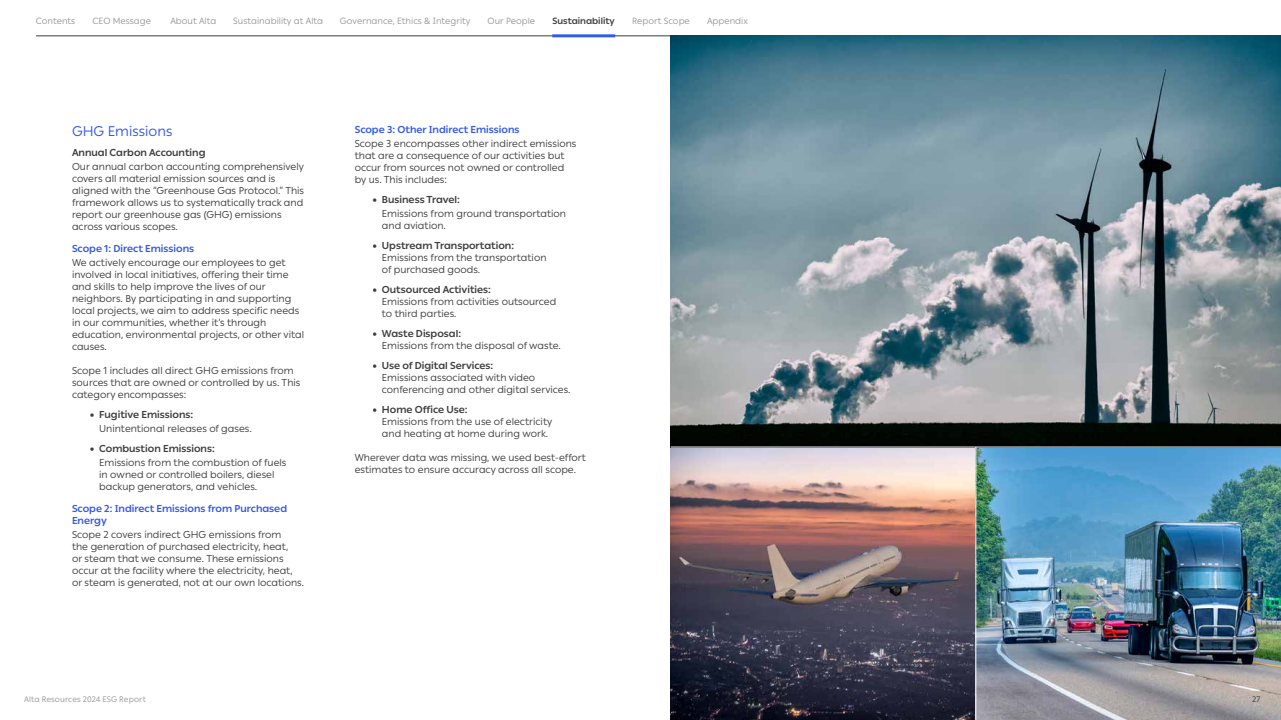
<style>
.page{position:relative;width:1281px;height:720px;background:#fff}
.page>*{position:absolute;margin:0;border:0;box-sizing:border-box;transform-origin:0 0}
.t1{font:14px "Ping L";color:#355ae6}
.t2{font:10px/12px "Ping L";color:#3e3e3e}
.t3{font:700 10px "Ping L";color:#3e3e3e}
.t4{font:700 10px/12px "Ping L";color:#355ae6}
.t5{font:9px "Ping L";color:#999}
.t6{font:700 9px "Ping L";color:#3e3e3e}
.t7{font:8px "Ping L";letter-spacing:.015em;color:#98979d}
.t8{font:8px "Ping L";color:#3e3e3e}
</style>
<div class="page">
<hr style="left:36px;top:36px;width:1244px;height:1px;background:#3e3e3e">
<img style="left:670px;top:448px;width:305px;height:272px">
<img style="left:976px;top:448px;width:304px;height:272px">
<img style="left:670px;top:36px;width:610px;height:411px">
<hr style="left:552px;top:34px;width:63px;height:3px;background:#355ae6">
<p class="t5" style="left:36px;top:14px;width:41px">Contents</p>
<p class="t5" style="left:92px;top:14px;width:60px">CEO Message</p>
<p class="t5" style="left:170px;top:14px;width:48px">About Alta</p>
<p class="t5" style="left:233px;top:14px;width:91px">Sustainability at Alta</p>
<p class="t5" style="left:340px;top:14px;width:132px">Governance, Ethics &amp; Integrity</p>
<p class="t5" style="left:487px;top:14px;width:49px">Our People</p>
<p class="t6" style="left:552px;top:14px;width:64px">Sustainability</p>
<p class="t5" style="left:632px;top:14px;width:59px">Report Scope</p>
<p class="t5" style="left:707px;top:14px;width:42px">Appendix</p>
<h1 class="t1" style="left:72px;top:120px;width:102px">GHG Emissions</h1>
<p class="t3" style="left:72px;top:144px;width:135px">Annual Carbon Accounting</p>
<p class="t2" style="left:72px;top:160px;width:234px">Our annual carbon accounting comprehensively covers all material emission sources and is aligned with the “Greenhouse Gas Protocol.” This framework allows us to systematically track and report our greenhouse gas (GHG) emissions across various scopes.</p>
<p class="t4" style="left:72px;top:242px;width:124px">Scope 1: Direct Emissions</p>
<p class="t2" style="left:72px;top:256px;width:233px">We actively encourage our employees to get involved in local initiatives, offering their time and skills to help improve the lives of our neighbors. By participating in and supporting local projects, we aim to address specific needs in our communities, whether it’s through education, environmental projects, or other vital causes.</p>
<p class="t2" style="left:72px;top:364px;width:230px">Scope 1 includes all direct GHG emissions from sources that are owned or controlled by us. This category encompasses:</p>
<p class="t3" style="left:90px;top:406px;width:105px">• Fugitive Emissions:</p>
<p class="t2" style="left:99px;top:422px;width:154px">Unintentional releases of gases.</p>
<p class="t3" style="left:90px;top:440px;width:126px">• Combustion Emissions:</p>
<p class="t2" style="left:99px;top:456px;width:189px">Emissions from the combustion of fuels in owned or controlled boilers, diesel backup generators, and vehicles.</p>
<p class="t4" style="left:72px;top:502px;width:216px">Scope 2: Indirect Emissions from Purchased<br>Energy</p>
<p class="t2" style="left:72px;top:528px;width:233px">Scope 2 covers indirect GHG emissions from<br>the generation of purchased electricity, heat,<br>or steam that we consume. These emissions occur at the facility where the electricity, heat, or steam is generated, not at our own locations.</p>
<p class="t7" style="left:24px;top:693px;width:124px">Alta Resources 2024 ESG Report</p>
<p class="t4" style="left:355px;top:123px;width:166px">Scope 3: Other Indirect Emissions</p>
<p class="t2" style="left:355px;top:137px;width:223px">Scope 3 encompasses other indirect emissions that are a consequence of our activities but occur from sources not owned or controlled by us. This includes:</p>
<p class="t3" style="left:372px;top:192px;width:89px">• Business Travel:</p>
<p class="t2" style="left:382px;top:207px;width:186px">Emissions from ground transportation and aviation.</p>
<p class="t3" style="left:372px;top:238px;width:143px">• Upstream Transportation:</p>
<p class="t2" style="left:382px;top:251px;width:166px">Emissions from the transportation of purchased goods.</p>
<p class="t3" style="left:372px;top:282px;width:120px">• Outsourced Activities:</p>
<p class="t2" style="left:382px;top:295px;width:176px">Emissions from activities outsourced to third parties.</p>
<p class="t3" style="left:372px;top:326px;width:90px">• Waste Disposal:</p>
<p class="t2" style="left:382px;top:339px;width:180px">Emissions from the disposal of waste.</p>
<p class="t3" style="left:372px;top:358px;width:122px">• Use of Digital Services:</p>
<p class="t2" style="left:382px;top:371px;width:190px">Emissions associated with video conferencing and other digital services.</p>
<p class="t3" style="left:372px;top:402px;width:97px">• Home Office Use:</p>
<p class="t2" style="left:382px;top:415px;width:172px">Emissions from the use of electricity and heating at home during work.</p>
<p class="t2" style="left:355px;top:451px;width:233px">Wherever data was missing, we used best-effort estimates to ensure accuracy across all scope.</p>
<p class="t8" style="left:1251px;top:693px;width:10px">27</p>
</div>
